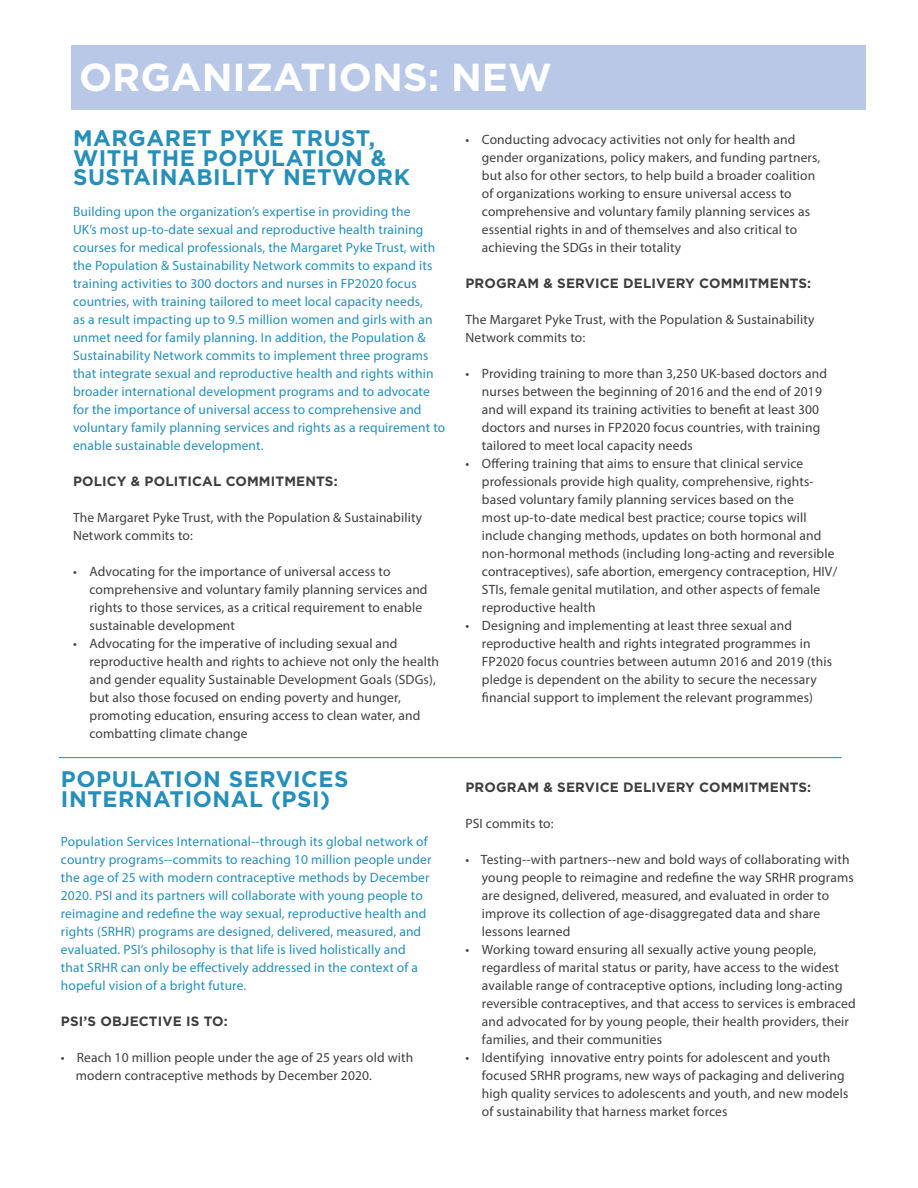
<style>
.page{position:relative;width:918px;height:1188px;background:#fff}
.page>*{position:absolute;margin:0;border:0;box-sizing:border-box;transform-origin:0 0}
.t1{font:700 39px "Gotham";color:#fff}
.t2{font:700 22.5px/19.5px "Gotham";letter-spacing:.025em;color:#268fb9}
.t3{font:13.5px/18px "Myriad Pro";letter-spacing:.01em;color:#3e3e3f}
.t4{font:13.5px/18px "Myriad Pro";letter-spacing:.01em;color:#268fb9}
.t5{font:700 13.5px "Gotham";letter-spacing:.01em;color:#3e3e3f}
</style>
<div class="page">
<div style="left:72px;top:45px;width:794px;height:65px;background:#b8c8e6"></div>
<hr style="left:59px;top:757px;width:783px;height:1px;background:#268fb9">
<p class="t1" style="left:79px;top:55px;width:474px">ORGANIZATIONS: NEW</p>
<p class="t2" style="left:73px;top:128px;width:339px">MARGARET PYKE TRUST,<br>WITH THE POPULATION &amp;<br>SUSTAINABILITY NETWORK</p>
<p class="t4" style="left:73px;top:202px;width:374px">Building upon the organization’s expertise in providing the<br>UK’s most up-to-date sexual and reproductive health training courses for medical professionals, the Margaret Pyke Trust, with the Population &amp; Sustainability Network commits to expand its training activities to 300 doctors and nurses in FP2020 focus countries, with training tailored to meet local capacity needs,<br>as a result impacting up to 9.5 million women and girls with an unmet need for family planning. In addition, the Population &amp; Sustainability Network commits to implement three programs that integrate sexual and reproductive health and rights within broader international development programs and to advocate for the importance of universal access to comprehensive and voluntary family planning services and rights as a requirement to enable sustainable development.</p>
<p class="t5" style="left:73px;top:473px;width:266px">POLICY &amp; POLITICAL COMMITMENTS:</p>
<p class="t3" style="left:73px;top:508px;width:351px">The Margaret Pyke Trust, with the Population &amp; Sustainability<br>Network commits to:</p>
<p class="t3" style="left:90px;top:562px;width:340px;text-indent:-16px">• Advocating for the importance of universal access to comprehensive and voluntary family planning services and rights to those services, as a critical requirement to enable sustainable development</p>
<p class="t3" style="left:90px;top:634px;width:351px;text-indent:-16px">• Advocating for the imperative of including sexual and reproductive health and rights to achieve not only the health and gender equality Sustainable Development Goals (SDGs), but also those focused on ending poverty and hunger, promoting education, ensuring access to clean water, and combatting climate change</p>
<p class="t3" style="left:482px;top:130px;width:340px;text-indent:-16px">• Conducting advocacy activities not only for health and gender organizations, policy makers, and funding partners, but also for other sectors, to help build a broader coalition of organizations working to ensure universal access to comprehensive and voluntary family planning services as essential rights in and of themselves and also critical to achieving the SDGs in their totality</p>
<p class="t5" style="left:465px;top:275px;width:347px">PROGRAM &amp; SERVICE DELIVERY COMMITMENTS:</p>
<p class="t3" style="left:465px;top:310px;width:351px">The Margaret Pyke Trust, with the Population &amp; Sustainability<br>Network commits to:</p>
<p class="t3" style="left:482px;top:364px;width:347px;text-indent:-16px">• Providing training to more than 3,250 UK-based doctors and nurses between the beginning of 2016 and the end of 2019 and will expand its training activities to benefit at least 300 doctors and nurses in FP2020 focus countries, with training tailored to meet local capacity needs</p>
<p class="t3" style="left:482px;top:454px;width:357px;text-indent:-16px">• Offering training that aims to ensure that clinical service professionals provide high quality, comprehensive, rights&shy;based voluntary family planning services based on the<br>most up-to-date medical best practice; course topics will include changing methods, updates on both hormonal and non-hormonal methods (including long-acting and reversible contraceptives), safe abortion, emergency contraception, HIV/ STIs, female genital mutilation, and other aspects of female reproductive health</p>
<p class="t3" style="left:482px;top:616px;width:352px;text-indent:-16px">• Designing and implementing at least three sexual and reproductive health and rights integrated programmes in FP2020 focus countries between autumn 2016 and 2019 (this pledge is dependent on the ability to secure the necessary financial support to implement the relevant programmes)</p>
<p class="t2" style="left:61px;top:769px;width:289px">POPULATION SERVICES<br>INTERNATIONAL (PSI)</p>
<p class="t4" style="left:61px;top:832px;width:372px">Population Services International--through its global network of country programs--commits to reaching 10 million people under the age of 25 with modern contraceptive methods by December 2020. PSI and its partners will collaborate with young people to reimagine and redefine the way sexual, reproductive health and rights (SRHR) programs are designed, delivered, measured, and evaluated. PSI’s philosophy is that life is lived holistically and that SRHR can only be effectively addressed in the context of a hopeful vision of a bright future.</p>
<p class="t5" style="left:61px;top:1013px;width:168px">PSI’S OBJECTIVE IS TO:</p>
<p class="t3" style="left:76px;top:1048px;width:339px;text-indent:-15px">• Reach 10 million people under the age of 25 years old with modern contraceptive methods by December 2020.</p>
<p class="t5" style="left:465px;top:779px;width:347px">PROGRAM &amp; SERVICE DELIVERY COMMITMENTS:</p>
<p class="t3" style="left:465px;top:814px;width:90px">PSI commits to:</p>
<p class="t3" style="left:482px;top:850px;width:373px;text-indent:-16px">• Testing--with partners--new and bold ways of collaborating with young people to reimagine and redefine the way SRHR programs are designed, delivered, measured, and evaluated in order to improve its collection of age-disaggregated data and share lessons learned</p>
<p class="t3" style="left:482px;top:940px;width:375px;text-indent:-16px">• Working toward ensuring all sexually active young people, regardless of marital status or parity, have access to the widest available range of contraceptive options, including long-acting reversible contraceptives, and that access to services is embraced and advocated for by young people, their health providers, their families, and their communities</p>
<p class="t3" style="left:482px;top:1048px;width:368px;text-indent:-16px">• Identifying innovative entry points for adolescent and youth focused SRHR programs, new ways of packaging and delivering high quality services to adolescents and youth, and new models of sustainability that harness market forces</p>
</div>
